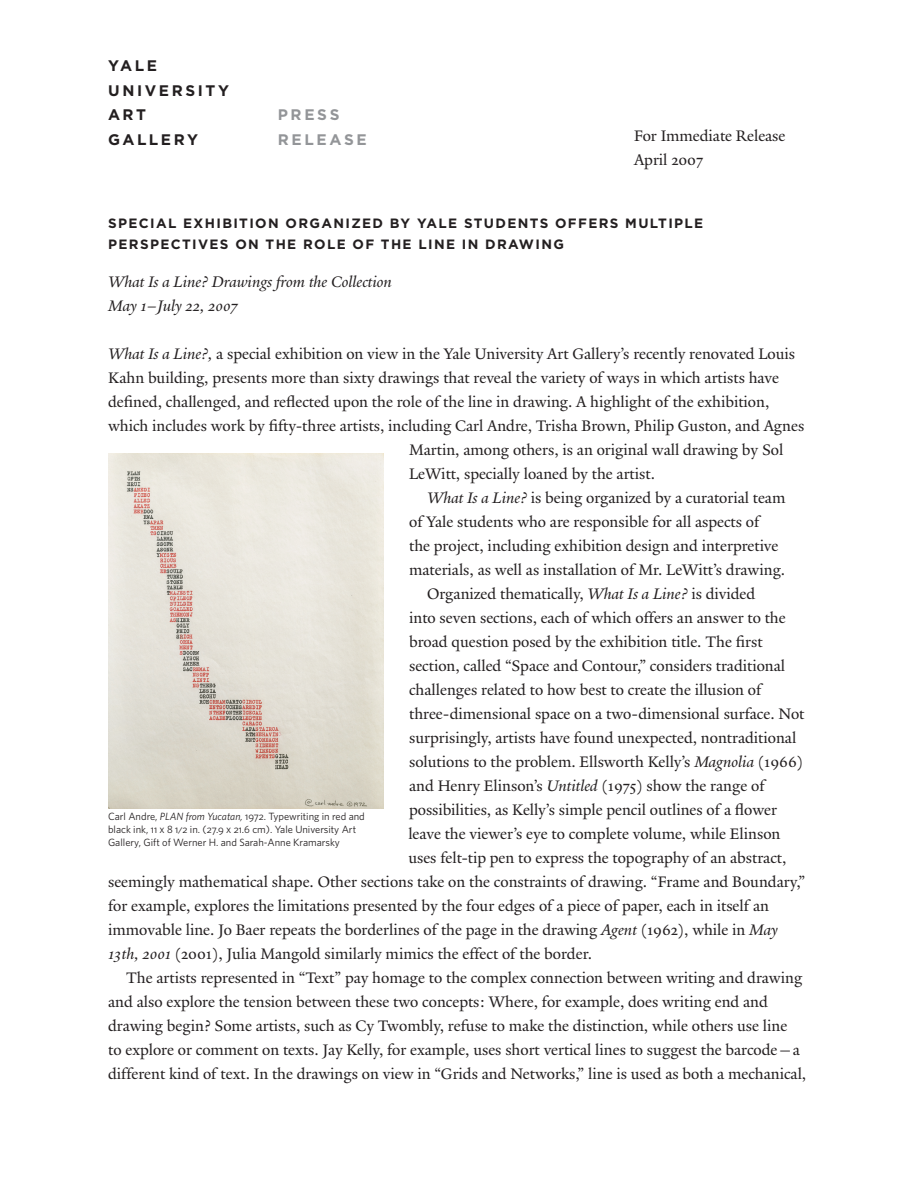
<style>
.page{position:relative;width:918px;height:1188px;background:#fff}
.page>*{position:absolute;margin:0;border:0;box-sizing:border-box;transform-origin:0 0}
.t1{font:16.5px/24px "Yale Design";color:#231f20}
.t2{font:italic 16.5px "Yale Design";color:#231f20}
.t3{font:700 15.3px "Gotham";letter-spacing:.165em;color:#231f20}
.t4{font:700 15.3px "Gotham";letter-spacing:.175em;color:#939598}
.t5{font:700 13.5px "Gotham";letter-spacing:.1em;color:#231f20}
.t6{font:10.5px/12.6px "Whitney";color:#231f20}
.s1{font-style:italic}
.s2{font-family:"Whitney Book SC"}
</style>
<div class="page">
<img style="left:108px;top:454px;width:275px;height:355px">
<p class="t3" style="left:108px;top:57px;width:51px">YALE</p>
<p class="t3" style="left:108px;top:81px;width:123px">UNIVERSITY</p>
<p class="t3" style="left:108px;top:106px;width:40px">ART</p>
<p class="t3" style="left:108px;top:130px;width:92px">GALLERY</p>
<p class="t4" style="left:278px;top:106px;width:63px">PRESS</p>
<p class="t4" style="left:278px;top:130px;width:91px">RELEASE</p>
<p class="t1" style="left:634px;top:123px;width:153px">For Immediate Release</p>
<p class="t1" style="left:634px;top:147px;width:71px">April 2007</p>
<p class="t5" style="left:108px;top:216px;width:202px">SPECIAL EXHIBITION ORGANI</p>
<p class="t5" style="left:351px;top:216px;width:50px">ZED BY</p>
<p class="t5" style="left:417px;top:216px;width:11px">YALE</p>
<p class="t5" style="left:464px;top:216px;width:11px">STU</p>
<p class="t5" style="left:496px;top:216px;width:23px">DENTS</p>
<p class="t5" style="left:555px;top:216px;width:44px">OFFERS</p>
<p class="t5" style="left:625px;top:216px;width:24px">MULTIPLE</p>
<p class="t5" style="left:108px;top:237px;width:11px">PERSPECTIVES</p>
<p class="t5" style="left:235px;top:237px;width:12px">ON</p>
<p class="t5" style="left:266px;top:237px;width:11px">THE</p>
<p class="t5" style="left:303px;top:237px;width:12px">ROLE</p>
<p class="t5" style="left:353px;top:237px;width:40px">OF THE</p>
<p class="t5" style="left:418px;top:237px;width:10px">LINE</p>
<p class="t5" style="left:462px;top:237px;width:84px">IN DRAWING</p>
<p class="t2" style="left:108px;top:272px;width:285px">What Is a Line? Drawings from the Collection</p>
<p class="t2" style="left:108px;top:296px;width:131px">May 1–July 22, 2007</p>
<p class="t1" style="left:108px;top:341px;width:689px"><span class="s1">What Is a Line?,</span> a special exhibition on view in the Yale University Art Gallery’s recently renovated Louis</p>
<p class="t1" style="left:108px;top:365px;width:672px">Kahn building, presents more than sixty drawings that reveal the variety of ways in which artists have</p>
<p class="t1" style="left:108px;top:389px;width:663px">defined, challenged, and reflected upon the role of the line in drawing. A highlight of the exhibition,</p>
<p class="t1" style="left:108px;top:413px;width:698px">which includes work by fifty-three artists, including Carl Andre, Trisha Brown, Philip Guston, and Agnes</p>
<p class="t1" style="left:409px;top:437px;width:376px">Martin, among others, is an original wall drawing by Sol</p>
<p class="t1" style="left:409px;top:461px;width:247px">LeWitt, specially loaned by the artist.</p>
<p class="t1" style="left:409px;top:485px;width:378px;text-indent:18px"><span class="s1">What Is a Line?</span> is being organized by a curatorial team of Yale students who are responsible for all aspects of<br>the project, including exhibition design and interpretive materials, as well as installation of Mr. LeWitt’s drawing.</p>
<p class="t1" style="left:427px;top:581px;width:330px">Organized thematically, <span class="s1">What Is a Line?</span> is divided</p>
<p class="t1" style="left:409px;top:605px;width:378px">into seven sections, each of which offers an answer to the</p>
<p class="t1" style="left:409px;top:629px;width:355px">broad question posed by the exhibition title. The first</p>
<p class="t1" style="left:409px;top:653px;width:378px">section, called “Space and Contour,” considers traditional</p>
<p class="t1" style="left:409px;top:677px;width:354px">challenges related to how best to create the illusion of</p>
<p class="t1" style="left:409px;top:701px;width:397px">three-dimensional space on a two-dimensional surface. Not</p>
<p class="t1" style="left:409px;top:725px;width:389px">surprisingly, artists have found unexpected, nontraditional</p>
<p class="t1" style="left:409px;top:749px;width:396px">solutions to the problem. Ellsworth Kelly’s <span class="s1">Magnolia</span> (1966)</p>
<p class="t1" style="left:409px;top:773px;width:357px">and Henry Elinson’s <span class="s1">Untitled</span> (1975) show the range of</p>
<p class="t1" style="left:409px;top:797px;width:370px">possibilities, as Kelly’s simple pencil outlines of a flower</p>
<p class="t1" style="left:408px;top:821px;width:374px">leave the viewer’s eye to complete volume, while Elinson</p>
<p class="t1" style="left:408px;top:845px;width:380px">uses felt-tip pen to express the topography of an abstract,</p>
<p class="t1" style="left:108px;top:869px;width:699px">seemingly mathematical shape. Other sections take on the constraints of drawing. “Frame and Boundary,”</p>
<p class="t1" style="left:108px;top:893px;width:662px">for example, explores the limitations presented by the four edges of a piece of paper, each in itself an</p>
<p class="t1" style="left:108px;top:917px;width:671px">immovable line. Jo Baer repeats the borderlines of the page in the drawing <span class="s1">Agent</span> (1962), while in <span class="s1">May</span></p>
<p class="t1" style="left:108px;top:941px;width:485px"><span class="s1">13th, 2001</span> (2001), Julia Mangold similarly mimics the effect of the border.</p>
<p class="t1" style="left:108px;top:965px;width:700px;text-indent:18px">The artists represented in “Text” pay homage to the complex connection between writing and drawing and also explore the tension between these two concepts: Where, for example, does writing end and drawing begin? Some artists, such as Cy Twombly, refuse to make the distinction, while others use line<br>to explore or comment on texts. Jay Kelly, for example, uses short vertical lines to suggest the barcode—a different kind of text. In the drawings on view in “Grids and Networks,” line is used as both a mechanical,</p>
<p class="t6" style="left:108px;top:810px;width:258px">Carl Andre, <span class="s1">PLAN from Yucatan,</span> <span class="s2">1972.</span> Typewriting in red and black ink, <span class="s2">11 x 8 1/2</span> in. (<span class="s2">27.9 x 21.6</span> cm). Yale University Art</p>
<p class="t6" style="left:108px;top:835px;width:233px">Gallery, Gift of Werner H. and Sarah-Anne Kramarsky</p>
</div>
